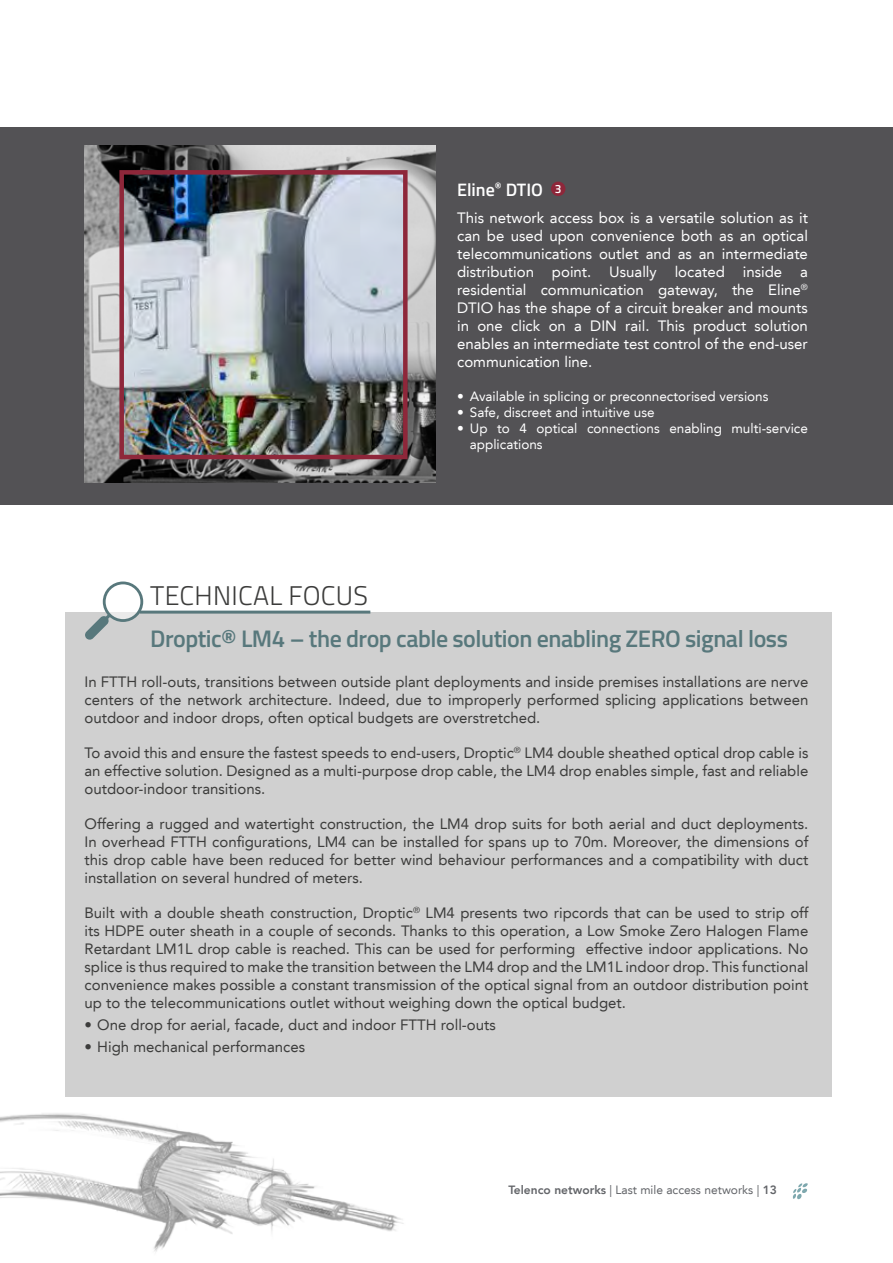
<style>
.page{position:relative;width:893px;height:1263px;background:#fff}
.page>*{position:absolute;margin:0;border:0;box-sizing:border-box;transform-origin:0 0}
.t1{font:300 27px "Titillium Web";letter-spacing:.01em;color:#3c3c3b}
.t2{font:600 24px "Titillium Web";letter-spacing:-.02em;color:#58787c}
.t3{font:600 18px "Titillium Web";color:#fff}
.t4{font:15px/18px "Avenir LT";color:#3c3c3b;text-align:justify}
.t5{font:15px/18px "Avenir LT";color:#fff;text-align:justify}
.t6{font:13.5px/16.2px "Avenir LT";color:#fff}
.t7{font:12px "Avenir LT";color:#636569}
.s1{font-weight:800}
</style>
<div class="page">
<svg style="left:793px;top:1183px;width:15px;height:16px"></svg>
<img style="left:0;top:1063px;width:442px;height:189px">
<div style="left:1px;top:128px;width:892px;height:377px;background:#535255"></div>
<div style="left:551px;top:182px;width:14px;height:14px;background:#8e273a;border-radius:50%"></div>
<div style="left:66px;top:612px;width:766px;height:484px;background:#d0d0d0"></div>
<img style="left:85px;top:146px;width:351px;height:337px">
<img style="left:124px;top:175px;width:279px;height:279px">
<div style="left:119px;top:170px;width:289px;height:289px;border:4px solid #8e273a"></div>
<svg style="left:85px;top:581px;width:58px;height:59px"></svg>
<hr style="left:139px;top:611px;width:231px;height:3px;background:#58787c">
<h1 class="t1" style="left:150px;top:576px;width:219px">TECHNICAL FOCUS</h1>
<p class="t3" style="left:457px;top:176px;width:106px">Eline<sup>®</sup> DTIO <sup>3</sup></p>
<p class="t5" style="left:457px;top:208px;width:352px">This network access box is a versatile solution as it can be used upon convenience both as an optical telecommunications outlet and as an intermediate distribution point. Usually located inside a residential communication gateway, the Eline<sup>® </sup>DTIO has the shape of a circuit breaker and mounts in one click on a DIN rail. This product solution enables an intermediate test control of the end-user communication line.</p>
<p class="t6" style="left:457px;top:388px;width:313px">• Available in splicing or preconnectorised versions</p>
<p class="t6" style="left:457px;top:404px;width:199px">• Safe, discreet and intuitive use</p>
<p class="t6" style="left:470px;top:420px;width:340px;text-indent:-13px">• Up to 4 optical connections enabling multi-service applications</p>
<h2 class="t2" style="left:150px;top:620px;width:639px">Droptic® LM4 – the drop cable solution enabling ZERO signal loss</h2>
<p class="t4" style="left:85px;top:673px;width:725px">In FTTH roll-outs, transitions between outside plant deployments and inside premises installations are nerve centers of the network architecture. Indeed, due to improperly performed splicing applications between outdoor and indoor drops, often optical budgets are overstretched.</p>
<p class="t4" style="left:85px;top:744px;width:725px">To avoid this and ensure the fastest speeds to end-users, Droptic<sup>®</sup> LM4 double sheathed optical drop cable is an effective solution. Designed as a multi-purpose drop cable, the LM4 drop enables simple, fast and reliable outdoor-indoor transitions.</p>
<p class="t4" style="left:85px;top:815px;width:725px">Offering a rugged and watertight construction, the LM4 drop suits for both aerial and duct deployments.<br>In overhead FTTH configurations, LM4 can be installed for spans up to 70m. Moreover, the dimensions of this drop cable have been reduced for better wind behaviour performances and a compatibility with duct installation on several hundred of meters.</p>
<p class="t4" style="left:85px;top:904px;width:725px">Built with a double sheath construction, Droptic<sup>®</sup> LM4 presents two ripcords that can be used to strip off its HDPE outer sheath in a couple of seconds. Thanks to this operation, a Low Smoke Zero Halogen Flame Retardant LM1L drop cable is reached. This can be used for performing effective indoor applications. No splice is thus required to make the transition between the LM4 drop and the LM1L indoor drop. This functional convenience makes possible a constant transmission of the optical signal from an outdoor distribution point up to the telecommunications outlet without weighing down the optical budget.</p>
<p class="t4" style="left:85px;top:1016px;width:413px">• One drop for aerial, facade, duct and indoor FTTH roll-outs</p>
<p class="t4" style="left:85px;top:1038px;width:222px">• High mechanical performances</p>
<p class="t7" style="left:508px;top:1183px;width:270px"><span class="s1">Telenco networks</span> | Last mile access networks | <span class="s1">13</span></p>
</div>
